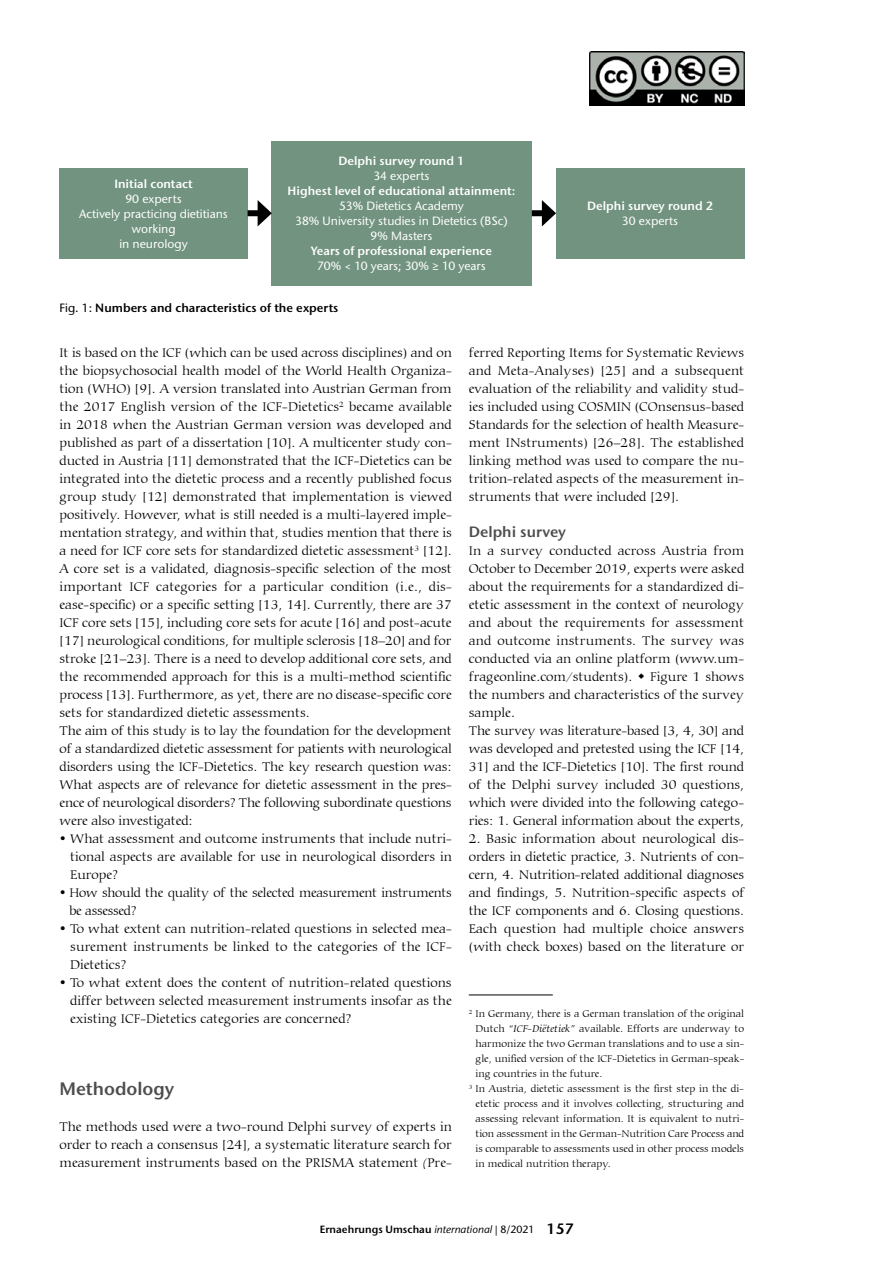
<style>
.page{position:relative;width:893px;height:1263px;background:#fff}
.page>*{position:absolute;margin:0;border:0;box-sizing:border-box;transform-origin:0 0}
.t1{font:600 18px "Stone Sans ITC Pro";color:#4d4d4f}
.t2{font:600 15px "Stone Sans ITC Pro";color:#4d4d4f}
.t3{font:300 13.5px/18px "Carmina BT";color:#000;text-align:justify}
.t4{font:500 12px/15px "Stone Sans ITC Std";color:#fff;text-align:center}
.t5{font:600 12px "Stone Sans ITC Pro";color:#fff}
.t6{font:600 12px "Stone Sans ITC Pro";color:#000}
.t7{font:300 10.5px "Carmina BT";color:#000}
.t8{font:600 10.5px "Stone Sans ITC Pro";color:#000}
.s1{font-family:"Stone Sans ITC Std";font-weight:500}
.s2{font-style:italic}
.s3{font-family:"Stone Sans ITC Std";font-weight:500;font-style:italic}
.s4{font-size:15px}
</style>
<div class="page">
<hr style="left:469px;top:995px;width:84px;height:1px;background:#000">
<div style="left:60px;top:168px;width:188px;height:90px;background:#71937f"></div>
<div style="left:556px;top:168px;width:188px;height:90px;background:#71937f"></div>
<div style="left:271px;top:141px;width:261px;height:144px;background:#71937f"></div>
<div style="left:248px;top:210px;width:15px;height:6px;background:#000"></div>
<svg style="left:258px;top:200px;width:14px;height:26px"></svg>
<div style="left:532px;top:210px;width:15px;height:6px;background:#000"></div>
<svg style="left:542px;top:200px;width:14px;height:26px"></svg>
<img style="left:590px;top:51px;width:154px;height:54px">
<p class="t5" style="left:338px;top:153px;width:128px">Delphi survey round 1</p>
<p class="t4" style="left:373px;top:168px;width:58px">34 experts</p>
<p class="t5" style="left:288px;top:183px;width:229px">Highest level of educational attainment:</p>
<p class="t4" style="left:295px;top:198px;width:214px">53% Dietetics Academy<br>38% University studies in Dietetics (BSc)<br>9% Masters</p>
<p class="t5" style="left:311px;top:243px;width:183px">Years of professional experience</p>
<p class="t4" style="left:317px;top:258px;width:170px">70% &lt; 10 years; 30% ≥ 10 years</p>
<p class="t6" style="left:60px;top:300px;width:280px"><span class="s1">Fig. 1:</span> Numbers and characteristics of the experts</p>
<p class="t5" style="left:114px;top:176px;width:80px">Initial contact</p>
<p class="t4" style="left:79px;top:191px;width:150px">90 experts<br>Actively practicing dietitians working<br>in neurology</p>
<p class="t5" style="left:587px;top:198px;width:128px">Delphi survey round 2</p>
<p class="t4" style="left:622px;top:213px;width:58px">30 experts</p>
<p class="t3" style="left:60px;top:344px;width:394px;text-align:left">It is based on the ICF (which can be used across disciplines) and on the biopsychosocial health model of the World Health Organiza&shy;tion (WHO) [9]. A version translated into Austrian German from the 2017 English version of the ICF-Dietetics<sup>2</sup> became available in 2018 when the Austrian German version was developed and published as part of a dissertation [10]. A multicenter study con&shy;ducted in Austria [11] demonstrated that the ICF-Dietetics can be integrated into the dietetic process and a recently published focus group study [12] demonstrated that implementation is viewed positively. However, what is still needed is a multi-layered imple&shy;mentation strategy, and within that, studies mention that there is a need for ICF core sets for standardized dietetic assessment<sup>3</sup> [12].<br>A core set is a validated, diagnosis-specific selection of the most important ICF categories for a particular condition (i.e., dis&shy;ease-specific) or a specific setting [13, 14]. Currently, there are 37<br>ICF core sets [15], including core sets for acute [16] and post-acute [17] neurological conditions, for multiple sclerosis [18–20] and for stroke [21–23]. There is a need to develop additional core sets, and the recommended approach for this is a multi-method scientific process [13]. Furthermore, as yet, there are no disease-specific core sets for standardized dietetic assessments.<br>The aim of this study is to lay the foundation for the development of a standardized dietetic assessment for patients with neurological disorders using the ICF-Dietetics. The key research question was:<br>What aspects are of relevance for dietetic assessment in the pres&shy;ence of neurological disorders? The following subordinate questions were also investigated:</p>
<p class="t3" style="left:70px;top:830px;width:383px;text-indent:-11px"><span class="s1">•</span> What assessment and outcome instruments that include nutri&shy;tional aspects are available for use in neurological disorders in Europe?</p>
<p class="t3" style="left:69px;top:884px;width:384px;text-indent:-10px"><span class="s1">•</span> How should the quality of the selected measurement instruments be assessed?</p>
<p class="t3" style="left:70px;top:920px;width:383px;text-indent:-11px"><span class="s1">•</span> To what extent can nutrition-related questions in selected mea&shy;surement instruments be linked to the categories of the ICF-Dietetics?</p>
<p class="t3" style="left:70px;top:974px;width:383px;text-indent:-11px"><span class="s1">•</span> To what extent does the content of nutrition-related questions differ between selected measurement instruments insofar as the existing ICF-Dietetics categories are concerned?</p>
<h1 class="t1" style="left:60px;top:1078px;width:116px">Methodology</h1>
<p class="t3" style="left:60px;top:1118px;width:394px">The methods used were a two-round Delphi survey of experts in order to reach a consensus [24], a systematic literature search for measurement instruments based on the PRISMA statement <span class="s2">(</span>Pre-</p>
<p class="t3" style="left:469px;top:344px;width:277px">ferred Reporting Items for Systematic Reviews and Meta-Analyses) [25] and a subsequent evaluation of the reliability and validity stud&shy;ies included using COSMIN (COnsensus-based Standards for the selection of health Measure&shy;ment INstruments) [26–28]. The established linking method was used to compare the nu&shy;trition-related aspects of the measurement in&shy;struments that were included [29].</p>
<p class="t2" style="left:469px;top:523px;width:99px">Delphi survey</p>
<p class="t3" style="left:469px;top:542px;width:277px">In a survey conducted across Austria from October to December 2019, experts were asked about the requirements for a standardized di&shy;etetic assessment in the context of neurology and about the requirements for assessment and outcome instruments. The survey was conducted via an online platform (www.um&shy;frageonline.com/students).</p>
<p class="t3" style="left:469px;top:668px;width:277px;text-align:left;text-indent:181px">Figure 1 shows the numbers and characteristics of the survey sample.<br>The survey was literature-based [3, 4, 30] and was developed and pretested using the ICF [14, 31] and the ICF-Dietetics [10]. The first round of the Delphi survey included 30 questions, which were divided into the following catego&shy;ries: 1. General information about the experts,</p>
<p class="t3" style="left:469px;top:830px;width:277px">2. Basic information about neurological dis&shy;orders in dietetic practice, 3. Nutrients of con&shy;cern, 4. Nutrition-related additional diagnoses and findings, 5. Nutrition-specific aspects of the ICF components and 6. Closing questions.<br>Each question had multiple choice answers (with check boxes) based on the literature or</p>
<p class="t7" style="left:469px;top:1008px;width:277px"><sup>2</sup> In Germany, there is a German translation of the original</p>
<p class="t7" style="left:475px;top:1023px;width:270px">Dutch <span class="s2">“ICF-Diëtetiek”</span> available. Efforts are underway to</p>
<p class="t7" style="left:475px;top:1038px;width:270px">harmonize the two German translations and to use a sin-</p>
<p class="t7" style="left:475px;top:1053px;width:270px">gle, unified version of the ICF-Dietetics in German-speak-</p>
<p class="t7" style="left:475px;top:1068px;width:128px">ing countries in the future.</p>
<p class="t7" style="left:469px;top:1083px;width:277px"><sup>3</sup> In Austria, dietetic assessment is the first step in the di-</p>
<p class="t7" style="left:475px;top:1098px;width:270px">etetic process and it involves collecting, structuring and</p>
<p class="t7" style="left:475px;top:1113px;width:270px">assessing relevant information. It is equivalent to nutri-</p>
<p class="t7" style="left:475px;top:1128px;width:270px">tion assessment in the German-Nutrition Care Process and</p>
<p class="t7" style="left:475px;top:1143px;width:270px">is comparable to assessments used in other process models</p>
<p class="t7" style="left:475px;top:1158px;width:137px">in medical nutrition therapy.</p>
<p class="t8" style="left:320px;top:1222px;width:256px">Ernaehrungs Umschau <span class="s3">international</span> <span class="s1">| 8/2021</span> <span class="s4">157</span></p>
</div>
